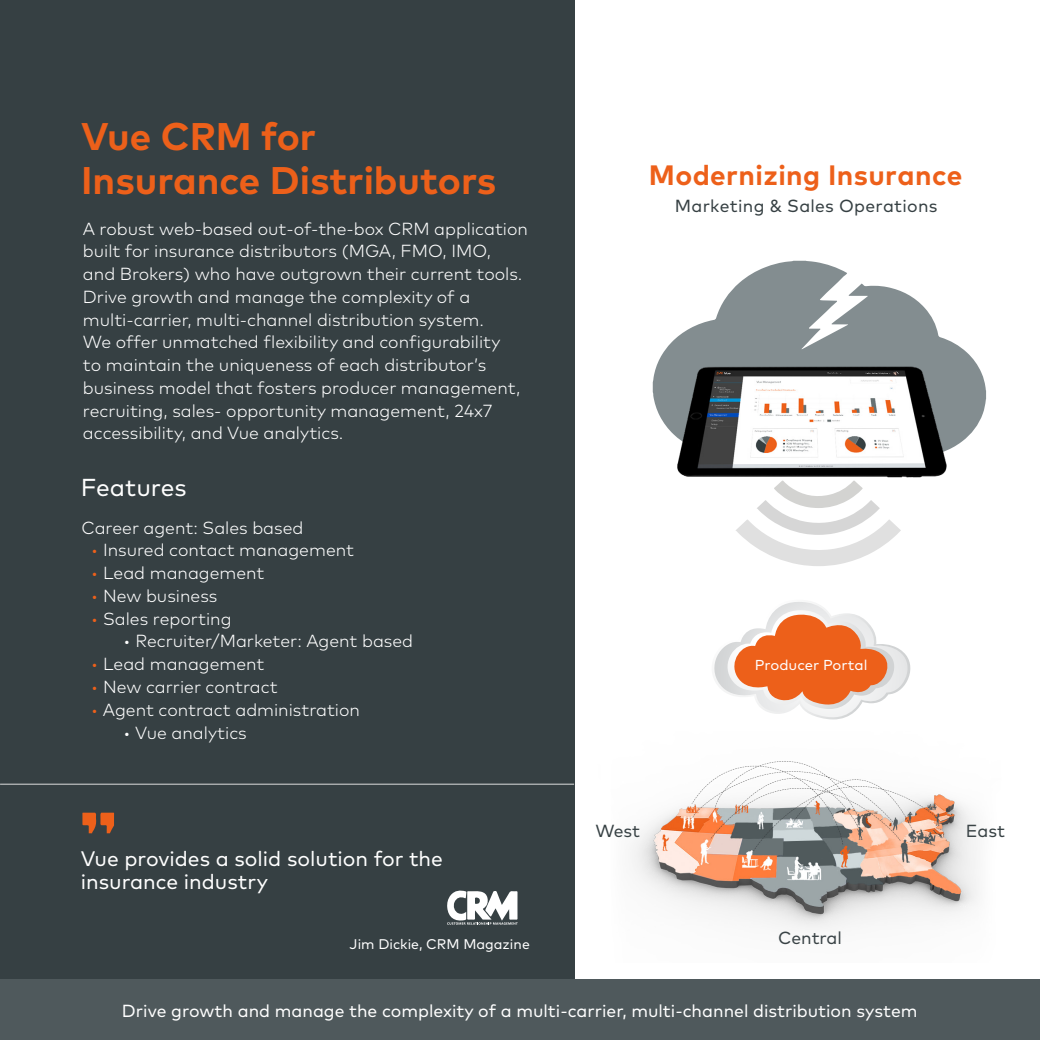
<style>
.page{position:relative;width:1040px;height:1040px;background:#fff}
.page>*{position:absolute;margin:0;border:0;box-sizing:border-box;transform-origin:0 0}
.t1{font:700 38.5px/43.8px "Mark Pro";color:#ed601a}
.t2{font:700 28px "Mark Pro";letter-spacing:.015em;color:#ed601a}
.t3{font:24.5px "Mark Pro";color:#fff}
.t4{font:21px/22.8px "Mark Pro";color:#fff}
.t5{font:300 17.5px/22.8px "Mark Pro";color:#fff}
.t6{font:17.5px "Mark Pro";color:#fff}
.t7{font:17.5px "Mark Pro";letter-spacing:.015em;color:#364043}
.t8{font:17.5px "Mark Pro";letter-spacing:-.005em;color:#364043}
.t9{font:14.35px "Mark Pro";color:#fff}
.t10{font:14px "Mark Pro";color:#fff}
.s1{color:#ed601a}
</style>
<div class="page">
<div style="left:0;top:0;width:574px;height:979px;background:#364043"></div>
<svg style="left:652px;top:261px;width:333px;height:185px;fill:#838d90"></svg>
<svg style="left:736px;top:488px;width:164px;height:78px"></svg>
<div style="left:0;top:979px;width:1039px;height:61px;background:#4f595c"></div>
<hr style="left:0;top:784px;width:574px;height:1px;background:#ddd">
<svg style="left:714px;top:602px;width:197px;height:118px"></svg>
<svg style="left:82px;top:812px;width:32px;height:21px"></svg>
<svg style="left:447px;top:890px;width:70px;height:34px"></svg>
<img style="left:632px;top:761px;width:346px;height:169px">
<img style="left:670px;top:362px;width:286px;height:126px">
<h1 class="t1" style="left:81px;top:112px;width:416px">Vue CRM for<br>Insurance Distributors</h1>
<p class="t5" style="left:83px;top:216px;width:446px">A robust web-based out-of-the-box CRM application built for insurance distributors (MGA, FMO, IMO,<br>and Brokers) who have outgrown their current tools.<br>Drive growth and manage the complexity of a multi-carrier, multi-channel distribution system.<br>We offer unmatched flexibility and configurability<br>to maintain the uniqueness of each distributor’s business model that fosters producer management, recruiting, sales- opportunity management, 24x7 accessibility, and Vue analytics.</p>
<h3 class="t3" style="left:81px;top:469px;width:107px">Features</h3>
<p class="t5" style="left:81px;top:514px;width:223px">Career agent: Sales based</p>
<p class="t5" style="left:91px;top:537px;width:265px"><span class="s1">•</span> Insured contact management</p>
<p class="t5" style="left:91px;top:560px;width:175px"><span class="s1">•</span> Lead management</p>
<p class="t5" style="left:91px;top:583px;width:128px"><span class="s1">•</span> New business</p>
<p class="t5" style="left:91px;top:605px;width:142px"><span class="s1">•</span> Sales reporting</p>
<p class="t5" style="left:123px;top:628px;width:291px">• Recruiter/Marketer: Agent based</p>
<p class="t5" style="left:91px;top:651px;width:175px"><span class="s1">•</span> Lead management</p>
<p class="t5" style="left:91px;top:674px;width:188px"><span class="s1">•</span> New carrier contract</p>
<p class="t5" style="left:91px;top:696px;width:271px"><span class="s1">•</span> Agent contract administration</p>
<p class="t5" style="left:123px;top:719px;width:125px">• Vue analytics</p>
<p class="t4" style="left:81px;top:845px;width:364px">Vue provides a solid solution for the insurance industry</p>
<p class="t10" style="left:349px;top:933px;width:182px">Jim Dickie, CRM Magazine</p>
<h2 class="t2" style="left:649px;top:154px;width:315px">Modernizing Insurance</h2>
<p class="t7" style="left:674px;top:192px;width:264px">Marketing &amp; Sales Operations</p>
<p class="t7" style="left:595px;top:817px;width:46px">West</p>
<p class="t9" style="left:754px;top:654px;width:114px">Producer Portal</p>
<p class="t8" style="left:778px;top:924px;width:65px">Central</p>
<p class="t7" style="left:965px;top:817px;width:41px">East</p>
<p class="t6" style="left:122px;top:997px;width:797px">Drive growth and manage the complexity of a multi-carrier, multi-channel distribution system</p>
</div>
